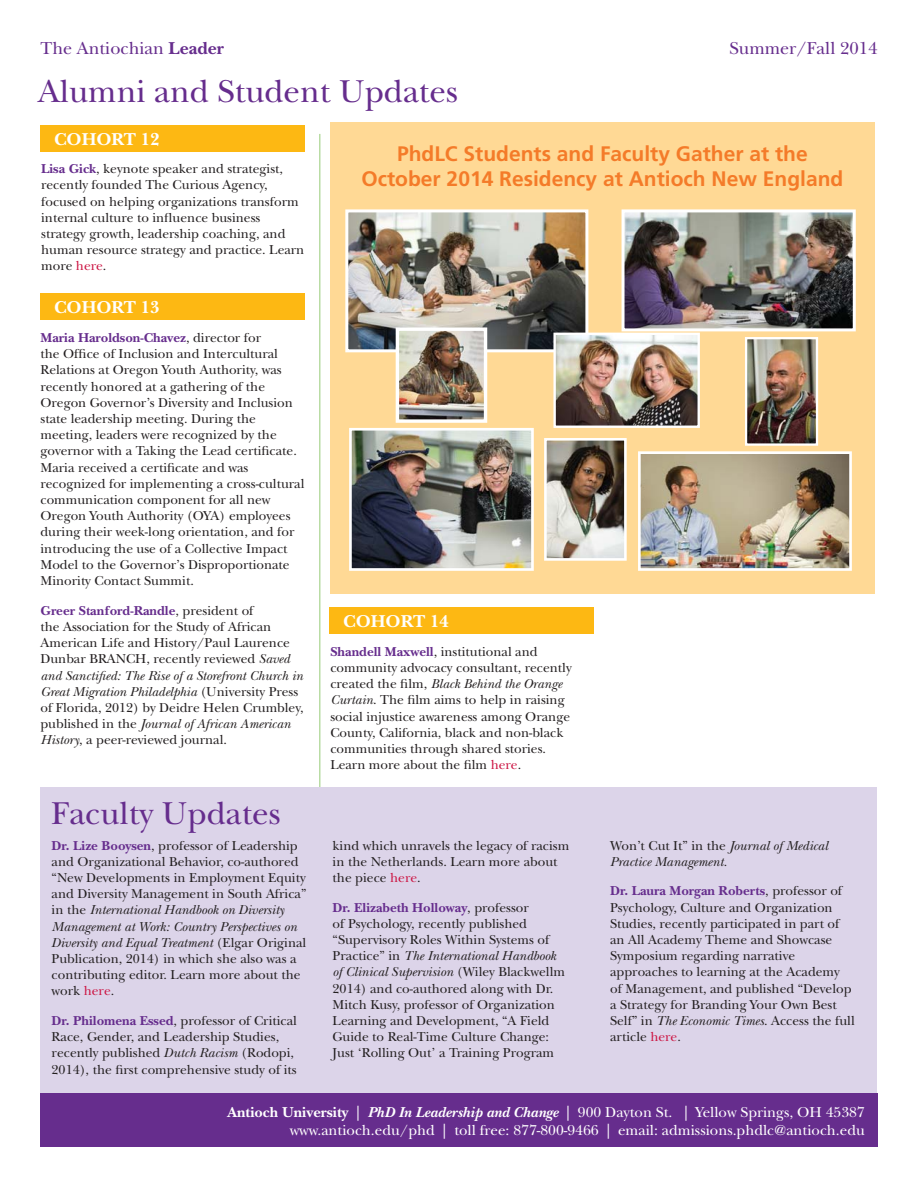
<style>
.page{position:relative;width:918px;height:1188px;background:#fff}
.page>*{position:absolute;margin:0;border:0;box-sizing:border-box;transform-origin:0 0}
.t1{font:33px "New Baskerville";color:#662d8d}
.t2{font:700 21px/25.2px "Frutiger";color:#f47b29;text-align:center}
.t3{font:18px "New Baskerville";color:#662d8d}
.t4{font:700 18px "New Baskerville";color:#fff}
.t5{font:15px/18px "New Baskerville";color:#fff;text-align:right}
.t6{font:13.5px/16.2px "New Baskerville";color:#231f20}
.t7{font:italic 13.5px/16.2px "New Baskerville";color:#231f20}
.s1{font-weight:700}
.s2{font-weight:700;color:#662d8d}
.s3{color:#cc1543}
.s4{font-style:italic}
.s5{font-weight:700;font-style:italic}
.s6{font-style:normal}
</style>
<div class="page">
<hr style="left:319px;top:134px;width:2px;height:966px;background:#b9dca4">
<div style="left:40px;top:787px;width:838px;height:307px;background:#dcd4e9"></div>
<div style="left:40px;top:1094px;width:838px;height:54px;background:#662d8d"></div>
<div style="left:40px;top:125px;width:265px;height:27px;background:#fdb813"></div>
<div style="left:40px;top:293px;width:265px;height:27px;background:#fdb813"></div>
<div style="left:330px;top:607px;width:264px;height:27px;background:#fdb813"></div>
<div style="left:330px;top:123px;width:545px;height:471px;background:#ffd995"></div>
<img style="left:349px;top:213px;width:235px;height:135px">
<div style="left:345px;top:209px;width:243px;height:143px;border:3px solid #fff"></div>
<img style="left:626px;top:213px;width:226px;height:114px">
<div style="left:622px;top:209px;width:234px;height:122px;border:3px solid #fff"></div>
<img style="left:748px;top:340px;width:67px;height:103px">
<div style="left:745px;top:337px;width:73px;height:109px;border:2px solid #fff"></div>
<img style="left:642px;top:455px;width:206px;height:112px">
<div style="left:638px;top:451px;width:214px;height:120px;border:3px solid #fff"></div>
<img style="left:556px;top:336px;width:141px;height:89px">
<div style="left:553px;top:333px;width:147px;height:95px;border:2px solid #fff"></div>
<img style="left:353px;top:432px;width:177px;height:135px">
<div style="left:349px;top:428px;width:185px;height:143px;border:3px solid #fff"></div>
<img style="left:548px;top:442px;width:75px;height:115px">
<div style="left:544px;top:438px;width:83px;height:123px;border:3px solid #fff"></div>
<img style="left:400px;top:331px;width:83px;height:88px">
<div style="left:396px;top:327px;width:91px;height:96px;border:3px solid #fff"></div>
<h3 class="t3" style="left:40px;top:41px;width:185px">The Antiochian <span class="s1">Leader</span></h3>
<h3 class="t3" style="left:730px;top:41px;width:149px">Summer/Fall 2014</h3>
<h1 class="t1" style="left:38px;top:79px;width:421px">Alumni and Student Updates</h1>
<h3 class="t4" style="left:54px;top:132px;width:107px">COHORT 12</h3>
<p class="t6" style="left:41px;top:162px;width:265px"><span class="s2">Lisa Gick</span>, keynote speaker and strategist, recently founded The Curious Agency, focused on helping organizations transform internal culture to influence business strategy growth, leadership coaching, and human resource strategy and practice. Learn more <span class="s3">here</span>.</p>
<h3 class="t4" style="left:54px;top:301px;width:107px">COHORT 13</h3>
<p class="t6" style="left:40px;top:331px;width:266px"><span class="s2">Maria Haroldson-Chavez</span>, director for<br>the Office of Inclusion and Intercultural Relations at Oregon Youth Authority, was recently honored at a gathering of the Oregon Governor’s Diversity and Inclusion state leadership meeting. During the meeting, leaders were recognized by the governor with a Taking the Lead certificate.<br>Maria received a certificate and was recognized for implementing a cross-cultural communication component for all new Oregon Youth Authority (OYA) employees during their week-long orientation, and for introducing the use of a Collective Impact Model to the Governor’s Disproportionate Minority Contact Summit.</p>
<p class="t6" style="left:40px;top:604px;width:265px"><span class="s2">Greer Stanford-Randle</span>, president of<br>the Association for the Study of African American Life and History/Paul Laurence Dunbar BRANCH, recently reviewed <span class="s4">Saved and Sanctified: The Rise of a Storefront Church in Great Migration Philadelphia</span> (University Press of Florida, 2012) by Deidre Helen Crumbley, published in the <span class="s4">Journal of African American History</span>, a peer-reviewed journal.</p>
<h2 class="t2" style="left:361px;top:142px;width:483px">PhdLC Students and Faculty Gather at the<br>October 2014 Residency at Antioch New England</h2>
<h3 class="t4" style="left:343px;top:615px;width:107px">COHORT 14</h3>
<p class="t6" style="left:330px;top:645px;width:243px"><span class="s2">Shandell Maxwell</span>, institutional and community advocacy consultant, recently created the film, <span class="s4">Black Behind the Orange Curtain</span>. The film aims to help in raising social injustice awareness among Orange County, California, black and non-black communities through shared stories.<br>Learn more about the film <span class="s3">here</span>.</p>
<h1 class="t1" style="left:52px;top:801px;width:231px">Faculty Updates</h1>
<p class="t6" style="left:52px;top:839px;width:256px"><span class="s2">Dr. Lize Booysen</span>, professor of Leadership and Organizational Behavior, co-authored “New Developments in Employment Equity and Diversity Management in South Africa” in the <span class="s4">International Handbook on Diversity Management at Work: Country Perspectives on Diversity and Equal Treatment</span> (Elgar Original Publication, 2014) in which she also was a contributing editor. Learn more about the work <span class="s3">here</span>.</p>
<p class="t6" style="left:52px;top:1014px;width:247px"><span class="s2">Dr. Philomena Essed</span>, professor of Critical Race, Gender, and Leadership Studies, recently published <span class="s4">Dutch Racism</span> (Rodopi, 2014), the first comprehensive study of its</p>
<p class="t5" style="left:228px;top:1105px;width:639px"><span class="s1">Antioch University</span> | <span class="s5">PhD In Leadership and Change</span> | 900 Dayton St. | Yellow Springs, OH 45387 www.antioch.edu/phd | toll free: 877-800-9466 | email: admissions.phdlc@antioch.edu</p>
<p class="t7" style="left:610px;top:839px;width:219px"><span class="s6">Won’t Cut It” in the</span> Journal of Medical<br>Practice Management.</p>
<p class="t6" style="left:610px;top:885px;width:246px"><span class="s2">Dr. Laura Morgan Roberts</span>, professor of Psychology, Culture and Organization Studies, recently participated in part of an All Academy Theme and Showcase Symposium regarding narrative approaches to learning at the Academy of Management, and published “Develop a Strategy for Branding Your Own Best Self” in <span class="s4">The Economic Times</span>. Access the full article <span class="s3">here</span>.</p>
<p class="t6" style="left:333px;top:839px;width:238px">kind which unravels the legacy of racism in the Netherlands. Learn more about the piece <span class="s3">here</span>.</p>
<p class="t6" style="left:333px;top:901px;width:234px"><span class="s2">Dr. Elizabeth Holloway</span>, professor<br>of Psychology, recently published “Supervisory Roles Within Systems of Practice” in <span class="s4">The International Handbook of Clinical Supervision</span> (Wiley Blackwellm 2014) and co-authored along with Dr.<br>Mitch Kusy, professor of Organization Learning and Development, “A Field Guide to Real-Time Culture Change:<br>Just ‘Rolling Out’ a Training Program</p>
<p class="t5" style="left:227px;top:1114px;width:638px"><span class="s1">Antioch University</span> | <span class="s5">PhD in Leadership and Change</span> | 900 Dayton St. | Yellow Springs, OH 45387</p>
</div>
